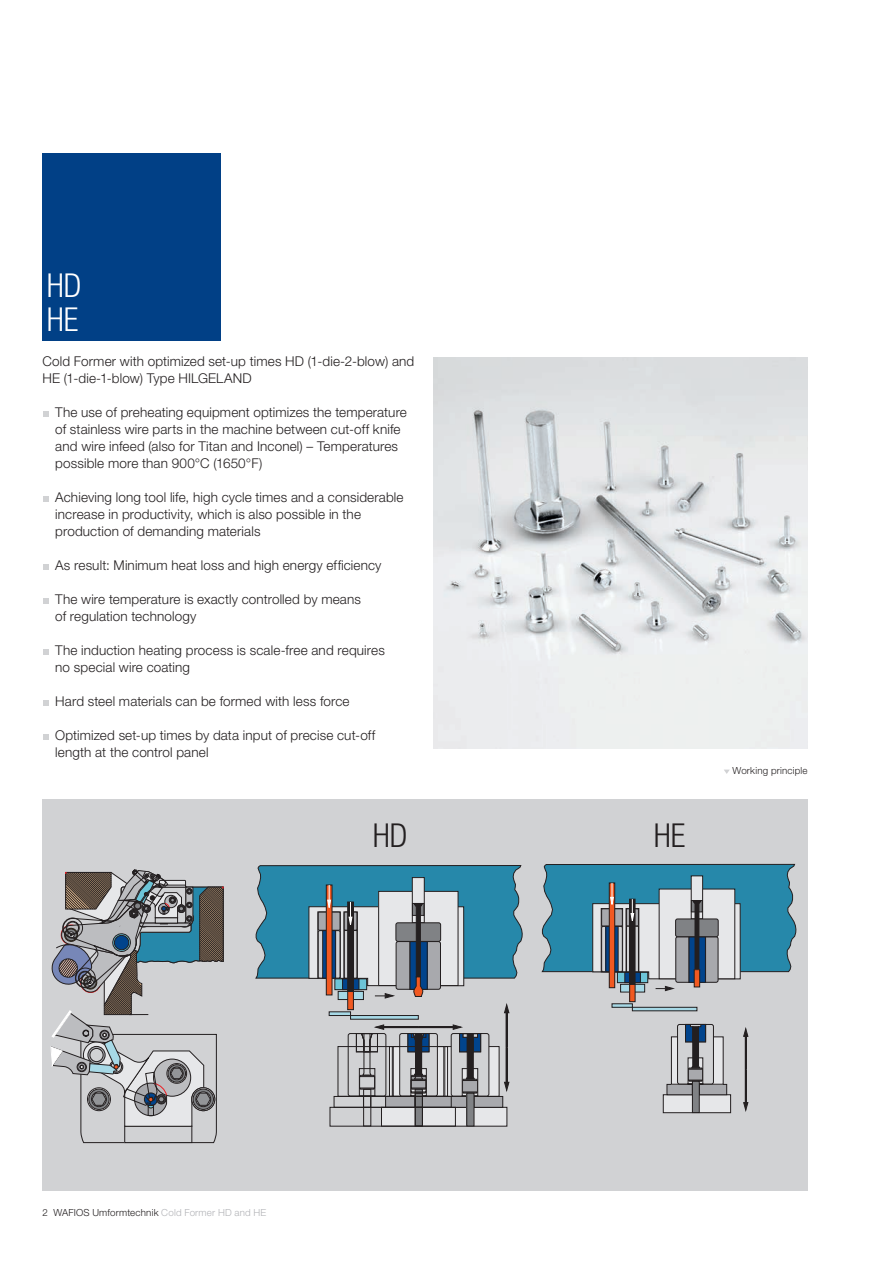
<style>
.page{position:relative;width:893px;height:1263px;background:#fff}
.page>*{position:absolute;margin:0;border:0;box-sizing:border-box;transform-origin:0 0}
.t1{font:300 condensed 33px/34px "Helvetica Neue LTCE";color:#fff}
.t2{font:300 condensed 33px "Helvetica Neue LTCE";color:#231f20}
.t3{font:300 13.5px/17px "Helvetica Neue LT";letter-spacing:.01em;color:#231f20}
.t4{font:300 9.75px "Helvetica Neue LT";letter-spacing:.02em;color:#231f20}
.s1{color:#b2b3b7}
</style>
<div class="page">
<svg style="left:43px;top:411px;width:5px;height:6px"></svg>
<svg style="left:43px;top:496px;width:5px;height:6px"></svg>
<svg style="left:43px;top:564px;width:5px;height:6px"></svg>
<svg style="left:43px;top:598px;width:5px;height:6px"></svg>
<svg style="left:43px;top:649px;width:5px;height:6px"></svg>
<svg style="left:43px;top:700px;width:5px;height:6px"></svg>
<svg style="left:43px;top:734px;width:5px;height:6px"></svg>
<div style="left:43px;top:153px;width:178px;height:187px;background:#014086"></div>
<img style="left:434px;top:357px;width:374px;height:391px">
<div style="left:43px;top:799px;width:765px;height:392px;background:#d1d2d4"></div>
<svg style="left:51px;top:869px;width:172px;height:274px"></svg>
<hr style="left:418px;top:1026px;width:37px;height:2px;background:#231f20">
<hr style="left:382px;top:1026px;width:36px;height:2px;background:#231f20">
<hr style="left:506px;top:1011px;width:2px;height:36px;background:#231f20">
<svg style="left:504px;top:1082px;width:5px;height:9px"></svg>
<hr style="left:506px;top:1047px;width:2px;height:37px;background:#231f20">
<div style="left:381px;top:1107px;width:126px;height:19px;background:#e6e7e9"></div>
<div style="left:381px;top:1107px;width:126px;height:19px;border:1px solid #231f20"></div>
<div style="left:386px;top:1096px;width:117px;height:11px;background:#a8a9ad"></div>
<div style="left:386px;top:1096px;width:117px;height:11px;border:1px solid #231f20"></div>
<svg style="left:392px;top:1048px;width:50px;height:46px"></svg>
<div style="left:389px;top:1046px;width:55px;height:50px;border:1px solid #231f20"></div>
<svg style="left:449px;top:1048px;width:48px;height:46px"></svg>
<svg style="left:451px;top:1024px;width:38px;height:72px"></svg>
<div style="left:415px;top:1089px;width:7px;height:37px;background:#808285"></div>
<div style="left:467px;top:1093px;width:7px;height:33px;background:#808285"></div>
<div style="left:467px;top:1093px;width:7px;height:33px;border:1px solid #231f20"></div>
<div style="left:330px;top:1107px;width:125px;height:19px;border:1px solid #231f20"></div>
<div style="left:334px;top:1096px;width:117px;height:11px;border:1px solid #231f20"></div>
<div style="left:415px;top:1096px;width:8px;height:11px;border:1px solid #231f20"></div>
<div style="left:363px;top:1096px;width:8px;height:11px;border:1px solid #231f20"></div>
<div style="left:393px;top:1046px;width:55px;height:50px;border:1px solid #231f20"></div>
<svg style="left:348px;top:1024px;width:38px;height:72px"></svg>
<svg style="left:400px;top:1033px;width:37px;height:63px"></svg>
<div style="left:364px;top:1089px;width:7px;height:37px;border:1px solid #231f20"></div>
<div style="left:415px;top:1093px;width:8px;height:33px;border:1px solid #231f20"></div>
<svg style="left:256px;top:865px;width:266px;height:148px"></svg>
<div style="left:329px;top:1012px;width:22px;height:4px;border:1px solid #231f20"></div>
<div style="left:350px;top:1015px;width:68px;height:4px;border:1px solid #231f20"></div>
<svg style="left:743px;top:1027px;width:5px;height:10px"></svg>
<hr style="left:745px;top:1035px;width:2px;height:34px;background:#231f20">
<svg style="left:743px;top:1102px;width:5px;height:9px"></svg>
<hr style="left:745px;top:1069px;width:2px;height:35px;background:#231f20">
<div style="left:663px;top:1095px;width:68px;height:18px;background:#e6e7e9"></div>
<div style="left:663px;top:1095px;width:68px;height:18px;border:1px solid #231f20"></div>
<div style="left:667px;top:1084px;width:60px;height:11px;background:#a8a9ad"></div>
<div style="left:667px;top:1084px;width:60px;height:11px;border:1px solid #231f20"></div>
<div style="left:671px;top:1037px;width:52px;height:47px;background:#e6e7e9"></div>
<div style="left:671px;top:1037px;width:52px;height:47px;border:1px solid #231f20"></div>
<svg style="left:677px;top:1024px;width:36px;height:60px;background:#8d939b"></svg>
<div style="left:692px;top:1081px;width:7px;height:31px;background:#808285"></div>
<div style="left:692px;top:1081px;width:7px;height:31px;border:1px solid #231f20"></div>
<svg style="left:676px;top:937px;width:42px;height:45px"></svg>
<div style="left:676px;top:937px;width:42px;height:45px;border:1px solid #231f20;border-radius:2px"></div>
<div style="left:689px;top:937px;width:17px;height:45px;border:1px solid #231f20"></div>
<svg style="left:656px;top:986px;width:17px;height:5px"></svg>
<svg style="left:619px;top:979px;width:27px;height:2px"></svg>
<div style="left:617px;top:972px;width:31px;height:11px;border:1px solid #231f20"></div>
<svg style="left:627px;top:979px;width:11px;height:2px"></svg>
<div style="left:625px;top:972px;width:15px;height:11px;border:1px solid #231f20"></div>
<div style="left:621px;top:984px;width:24px;height:8px;background:#a7d9e6"></div>
<div style="left:620px;top:984px;width:25px;height:8px;border:1px solid #231f20"></div>
<div style="left:630px;top:984px;width:5px;height:18px;background:#f15921"></div>
<div style="left:694px;top:970px;width:6px;height:17px;background:#f15921"></div>
<div style="left:694px;top:969px;width:6px;height:18px;border:1px solid #231f20"></div>
<div style="left:630px;top:899px;width:5px;height:85px;background:#231f20"></div>
<div style="left:609px;top:883px;width:6px;height:105px;background:#f15921"></div>
<div style="left:609px;top:883px;width:6px;height:105px;border:1px solid #231f20"></div>
<svg style="left:542px;top:864px;width:254px;height:115px;background:#6796a9"></svg>
<div style="left:612px;top:1003px;width:21px;height:4px;border:1px solid #231f20"></div>
<div style="left:632px;top:1007px;width:65px;height:4px;border:1px solid #231f20"></div>
<svg style="left:724px;top:769px;width:6px;height:5px"></svg>
<h1 class="t1" style="left:47px;top:268px;width:36px">HD<br>HE</h1>
<p class="t3" style="left:43px;top:352px;width:373px">Cold Former with optimized set-up times HD (1-die-2-blow) and<br>HE (1-die-1-blow) Type HILGELAND</p>
<p class="t3" style="left:55px;top:403px;width:353px">The use of preheating equipment optimizes the temperature of stainless wire parts in the machine between cut-off knife and wire infeed (also for Titan and Inconel) – Temperatures possible more than 900°C (1650°F)</p>
<p class="t3" style="left:55px;top:488px;width:350px">Achieving long tool life, high cycle times and a considerable increase in productivity, which is also possible in the production of demanding materials</p>
<p class="t3" style="left:55px;top:556px;width:328px">As result: Minimum heat loss and high energy efficiency</p>
<p class="t3" style="left:55px;top:590px;width:307px">The wire temperature is exactly controlled by means of regulation technology</p>
<p class="t3" style="left:55px;top:641px;width:331px">The induction heating process is scale-free and requires no special wire coating</p>
<p class="t3" style="left:55px;top:692px;width:296px">Hard steel materials can be formed with less force</p>
<p class="t3" style="left:55px;top:726px;width:322px">Optimized set-up times by data input of precise cut-off length at the control panel</p>
<h1 class="t2" style="left:373px;top:816px;width:36px">HD</h1>
<h1 class="t2" style="left:654px;top:816px;width:33px">HE</h1>
<p class="t4" style="left:732px;top:764px;width:77px">Working principle</p>
<p class="t4" style="left:43px;top:1207px;width:225px">2 WAFIOS Umformtechnik <span class="s1">Cold Former HD and HE</span></p>
</div>
